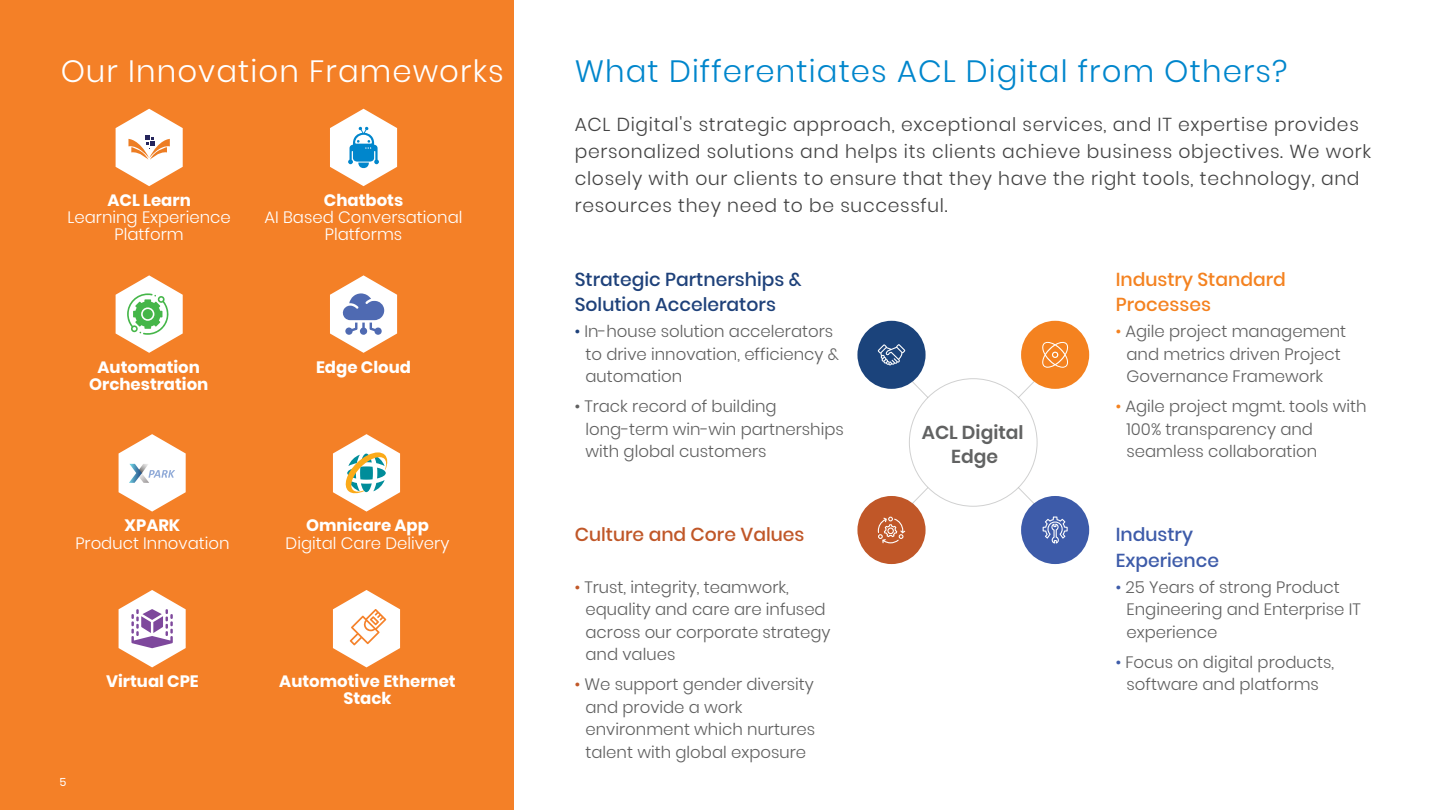
<style>
.page{position:relative;width:1441px;height:810px;background:#fff}
.page>*{position:absolute;margin:0;border:0;box-sizing:border-box;transform-origin:0 0}
.t1{font:300 30.75px "Poppins";letter-spacing:.035em;color:#0086cc}
.t2{font:300 30.75px "Poppins";letter-spacing:.035em;color:#fff}
.t3{font:300 18.75px/27px "Poppins";letter-spacing:.035em;color:#434343}
.t4{font:500 18.75px/25.1px "Poppins";color:#1e417a}
.t5{font:500 18.75px/25.1px "Poppins";color:#f48220}
.t6{font:500 18.75px "Poppins";color:#c05728}
.t7{font:500 18.75px/25.1px "Poppins";color:#3d5ba9}
.t8{font:600 18.75px/24.5px "Poppins";color:#616262;text-align:center}
.t9{font:300 16.5px/22.5px "Poppins";color:#606060}
.t10{font:700 16.5px/17.2px "Poppins";color:#fff;text-align:center}
.t11{font:300 16.5px/17.2px "Poppins";color:#fff;text-align:center}
.t12{font:11.25px "Poppins";color:#fff}
.s1{color:#1e417a}
.s2{color:#c15828}
.s3{color:#f48220}
.s4{color:#3e5ca9}
</style>
<div class="page">
<div style="left:0;top:0;width:514px;height:810px;background:#f48027"></div>
<svg style="left:330px;top:109px;width:67px;height:77px"></svg>
<svg style="left:116px;top:109px;width:67px;height:77px"></svg>
<svg style="left:330px;top:275px;width:67px;height:78px"></svg>
<svg style="left:116px;top:275px;width:67px;height:78px"></svg>
<svg style="left:333px;top:590px;width:67px;height:77px"></svg>
<svg style="left:118px;top:590px;width:68px;height:77px"></svg>
<svg style="left:333px;top:434px;width:67px;height:78px"></svg>
<svg style="left:118px;top:434px;width:68px;height:78px"></svg>
<div style="left:857px;top:321px;width:68px;height:68px;background:#1b437b;border-radius:50%"></div>
<div style="left:1021px;top:321px;width:68px;height:68px;background:#f48220;border-radius:50%"></div>
<div style="left:857px;top:496px;width:68px;height:68px;background:#c05728;border-radius:50%"></div>
<div style="left:1021px;top:496px;width:68px;height:68px;background:#3d5ba9;border-radius:50%"></div>
<svg style="left:911px;top:381px;width:17px;height:17px"></svg>
<svg style="left:1017px;top:381px;width:17px;height:17px"></svg>
<svg style="left:911px;top:487px;width:17px;height:17px"></svg>
<svg style="left:1017px;top:487px;width:17px;height:17px"></svg>
<svg style="left:877px;top:517px;width:28px;height:26px"></svg>
<svg style="left:1042px;top:341px;width:26px;height:27px"></svg>
<svg style="left:877px;top:344px;width:28px;height:21px"></svg>
<svg style="left:1042px;top:517px;width:25px;height:27px"></svg>
<h1 class="t2" style="left:61px;top:53px;width:444px">Our Innovation Frameworks</h1>
<p class="t10" style="left:107px;top:192px;width:85px">ACL Learn</p>
<p class="t11" style="left:67px;top:209px;width:165px">Learning Experience<br>Platform</p>
<p class="t10" style="left:324px;top:192px;width:81px">Chatbots</p>
<p class="t11" style="left:264px;top:209px;width:199px">AI Based Conversational<br>Platforms</p>
<p class="t10" style="left:98px;top:358px;width:104px">Automation</p>
<p class="t10" style="left:316px;top:358px;width:96px">Edge Cloud</p>
<p class="t10" style="left:89px;top:376px;width:121px">Orchestration</p>
<p class="t10" style="left:125px;top:517px;width:57px">XPARK</p>
<p class="t11" style="left:75px;top:534px;width:156px">Product Innovation</p>
<p class="t12" style="left:60px;top:775px;width:8px">5</p>
<p class="t10" style="left:106px;top:673px;width:94px">Virtual CPE</p>
<p class="t10" style="left:306px;top:517px;width:124px">Omnicare App</p>
<p class="t11" style="left:285px;top:534px;width:165px">Digital Care Delivery</p>
<p class="t10" style="left:279px;top:673px;width:178px">Automotive Ethernet<br>Stack</p>
<h1 class="t1" style="left:574px;top:53px;width:714px">What Differentiates ACL Digital from Others?</h1>
<p class="t3" style="left:574px;top:112px;width:798px">ACL Digital's strategic approach, exceptional services, and IT expertise provides personalized solutions and helps its clients achieve business objectives. We work closely with our clients to ensure that they have the right tools, technology, and resources they need to be successful.</p>
<p class="t4" style="left:574px;top:267px;width:228px">Strategic Partnerships &amp;<br>Solution Accelerators</p>
<p class="t9" style="left:585px;top:320px;width:255px;text-indent:-11px"><span class="s1">•</span> In-house solution accelerators to drive innovation, efficiency &amp; automation</p>
<p class="t9" style="left:585px;top:395px;width:260px;text-indent:-11px">• Track record of building long-term win-win partnerships with global customers</p>
<p class="t6" style="left:574px;top:524px;width:231px">Culture and Core Values</p>
<p class="t9" style="left:585px;top:576px;width:246px;text-indent:-11px"><span class="s2">•</span> Trust, integrity, teamwork, equality and care are infused across our corporate strategy and values</p>
<p class="t9" style="left:585px;top:673px;width:231px;text-indent:-11px"><span class="s2">•</span> We support gender diversity and provide a work environment which nurtures talent with global exposure</p>
<p class="t8" style="left:921px;top:420px;width:103px">ACL Digital<br>Edge</p>
<p class="t5" style="left:1115px;top:267px;width:172px">Industry Standard<br>Processes</p>
<p class="t9" style="left:1126px;top:320px;width:221px;text-indent:-11px"><span class="s3">•</span> Agile project management and metrics driven Project<br>Governance Framework</p>
<p class="t9" style="left:1126px;top:395px;width:242px;text-indent:-11px"><span class="s3">•</span> Agile project mgmt. tools with<br>100% transparency and seamless collaboration</p>
<p class="t7" style="left:1115px;top:522px;width:105px">Industry<br>Experience</p>
<p class="t9" style="left:1126px;top:576px;width:236px;text-indent:-11px"><span class="s4">•</span> 25 Years of strong Product<br>Engineering and Enterprise IT experience</p>
<p class="t9" style="left:1115px;top:651px;width:220px;text-align:center"><span class="s4">•</span> Focus on digital products, software and platforms</p>
</div>
